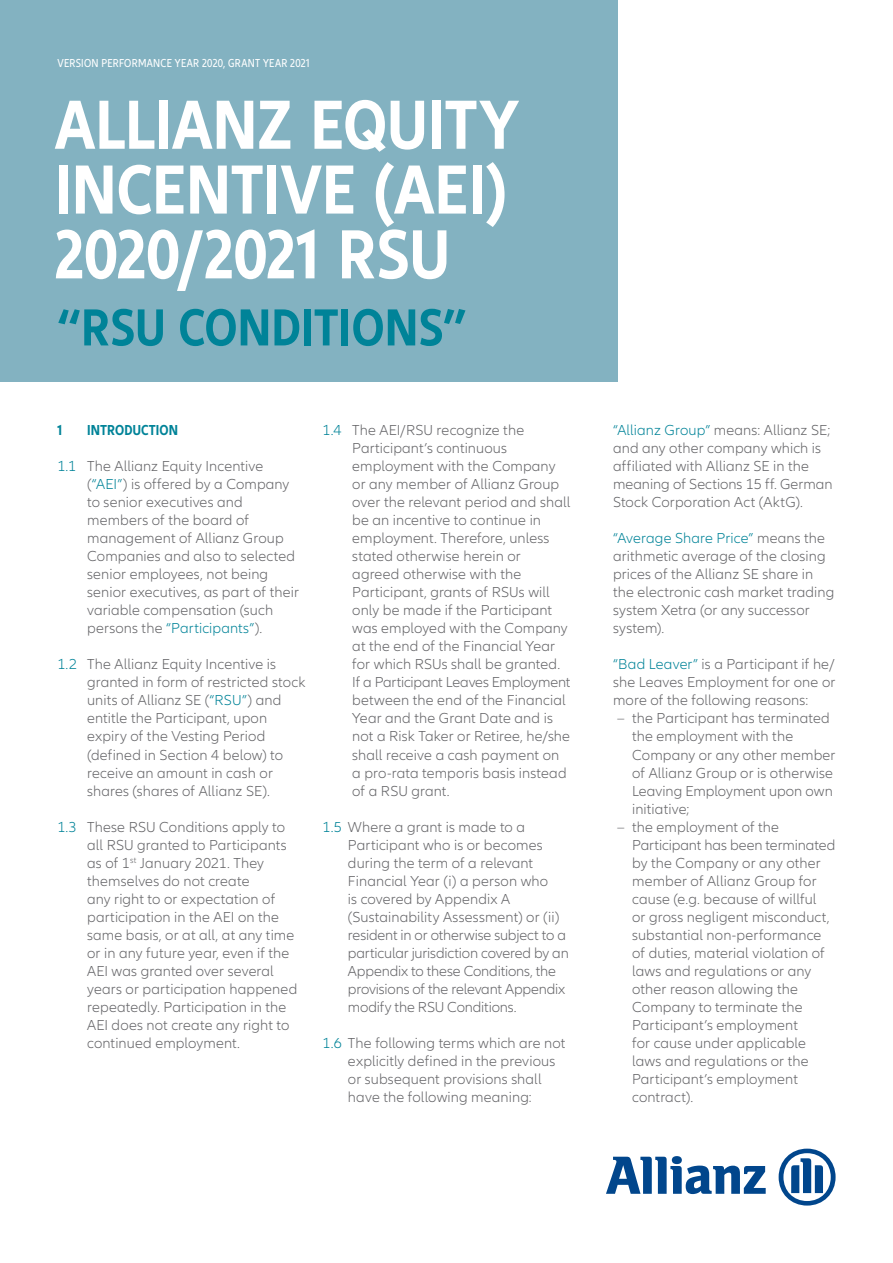
<style>
.page{position:relative;width:893px;height:1263px;background:#fff}
.page>*{position:absolute;margin:0;border:0;box-sizing:border-box;transform-origin:0 0}
.t1{font:700 condensed 72px/64.8px "Allianz Neo";color:#fff}
.t2{font:700 condensed 54px "Allianz Neo";letter-spacing:.005em;color:#008398}
.t3{font:300 15px/18px "Allianz Neo";letter-spacing:.005em;color:#636366}
.t4{font:700 condensed 15px "Allianz Neo";letter-spacing:.01em;color:#008398}
.t5{font:condensed 12px "Allianz Neo";letter-spacing:.025em;color:#fff}
.s1{color:#008398}
</style>
<div class="page">
<svg style="left:606px;top:1156px;width:160px;height:38px"></svg>
<svg style="left:779px;top:1148px;width:57px;height:57px"></svg>
<div style="left:0;top:0;width:618px;height:381px;background:#83b2c1"></div>
<p class="t5" style="left:57px;top:56px;width:254px">VERSION PERFORMANCE YEAR 2020, GRANT YEAR 2021</p>
<h1 class="t1" style="left:55px;top:94px;width:465px">ALLIANZ EQUITY<br>INCENTIVE (AEI)<br>2020/2021 RSU</h1>
<h2 class="t2" style="left:57px;top:296px;width:410px">“RSU CONDITIONS”</h2>
<p class="t4" style="left:57px;top:422px;width:6px">1</p>
<p class="t4" style="left:87px;top:422px;width:92px">INTRODUCTION</p>
<p class="t3" style="left:87px;top:458px;width:213px;text-indent:-30px"><span class="s1">1.1</span> The Allianz Equity Incentive (<span class="s1">“AEI”</span>) is offered by a Company to senior executives and members of the board of management of Allianz Group<br>Companies and also to selected senior employees, not being senior executives, as part of their variable compensation (such persons the <span class="s1">“Participants”</span>).</p>
<p class="t3" style="left:87px;top:656px;width:220px;text-indent:-30px"><span class="s1">1.2</span> The Allianz Equity Incentive is granted in form of restricted stock units of Allianz SE (<span class="s1">“RSU”</span>) and entitle the Participant, upon expiry of the Vesting Period (defined in Section 4 below) to receive an amount in cash or shares (shares of Allianz SE).</p>
<p class="t3" style="left:87px;top:818px;width:212px;text-indent:-30px"><span class="s1">1.3</span> These RSU Conditions apply to all RSU granted to Participants as of 1<sup>st</sup> January 2021. They themselves do not create<br>any right to or expectation of participation in the AEI on the same basis, or at all, at any time or in any future year, even if the<br>AEI was granted over several years or participation happened repeatedly. Participation in the<br>AEI does not create any right to continued employment.</p>
<p class="t3" style="left:352px;top:422px;width:220px;text-indent:-30px"><span class="s1">1.4</span> The AEI/RSU recognize the<br>Participant’s continuous employment with the Company or any member of Allianz Group over the relevant period and shall be an incentive to continue in employment. Therefore, unless stated otherwise herein or agreed otherwise with the<br>Participant, grants of RSUs will only be made if the Participant was employed with the Company at the end of the Financial Year for which RSUs shall be granted.<br>If a Participant Leaves Employment between the end of the Financial<br>Year and the Grant Date and is not a Risk Taker or Retiree, he/she shall receive a cash payment on a pro-rata temporis basis instead of a RSU grant.</p>
<p class="t3" style="left:348px;top:818px;width:222px;text-indent:-26px"><span class="s1">1.5</span> Where a grant is made to a<br>Participant who is or becomes during the term of a relevant<br>Financial Year (i) a person who<br>is covered by Appendix A (Sustainability Assessment) or (ii) resident in or otherwise subject to a particular jurisdiction covered by an<br>Appendix to these Conditions, the provisions of the relevant Appendix modify the RSU Conditions.</p>
<p class="t3" style="left:348px;top:1034px;width:219px;text-indent:-26px"><span class="s1">1.6</span> The following terms which are not explicitly defined in the previous or subsequent provisions shall have the following meaning:</p>
<p class="t3" style="left:613px;top:422px;width:221px"><span class="s1">“Allianz Group”</span> means: Allianz SE; and any other company which is affiliated with Allianz SE in the meaning of Sections 15 ff. German<br>Stock Corporation Act (AktG).</p>
<p class="t3" style="left:613px;top:530px;width:223px"><span class="s1">“Average Share Price”</span> means the arithmetic average of the closing prices of the Allianz SE share in the electronic cash market trading system Xetra (or any successor system).</p>
<p class="t3" style="left:613px;top:656px;width:224px;text-align:justify"><span class="s1">“Bad Leaver”</span> is a Participant if he/ she Leaves Employment for one or more of the following reasons:</p>
<p class="t3" style="left:632px;top:710px;width:205px;text-indent:-15px">– the Participant has terminated the employment with the<br>Company or any other member of Allianz Group or is otherwise<br>Leaving Employment upon own initiative;</p>
<p class="t3" style="left:632px;top:818px;width:205px;text-indent:-15px">– the employment of the<br>Participant has been terminated by the Company or any other member of Allianz Group for cause (e.g. because of willful<br>or gross negligent misconduct, substantial non-performance of duties, material violation of laws and regulations or any other reason allowing the<br>Company to terminate the<br>Participant’s employment<br>for cause under applicable laws and regulations or the<br>Participant’s employment contract).</p>
</div>
